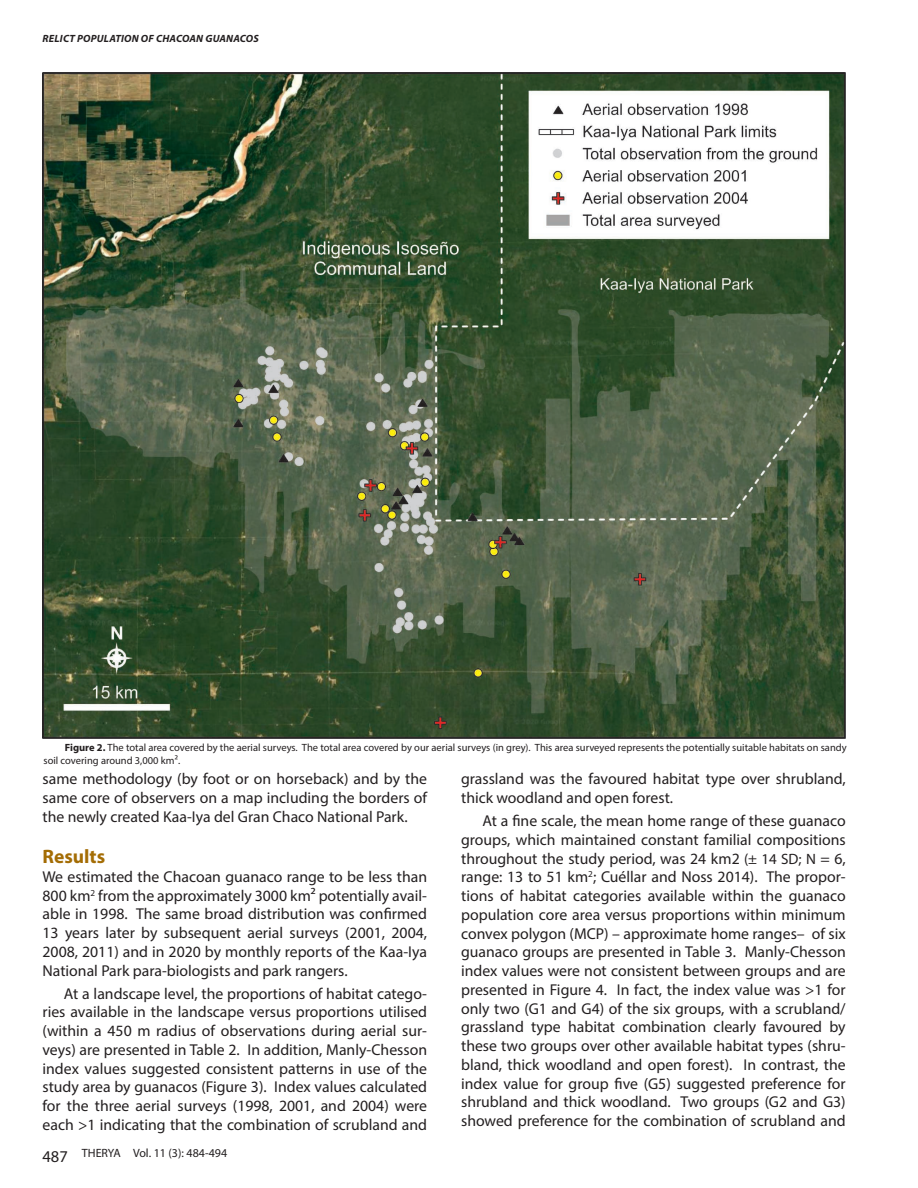
<style>
.page{position:relative;width:918px;height:1188px;background:#fff}
.page>*{position:absolute;margin:0;border:0;box-sizing:border-box;transform-origin:0 0}
.t1{font:700 19.5px "Myriad Pro";color:#a46d05}
.t2{font:15.75px/18.8px "Myriad Pro";color:#231f20;text-align:justify}
.t3{font:12px "Myriad Pro";color:#231f20}
.t4{font:10.5px/13.5px "Myriad Pro";color:#231f20}
.t5{font:italic 700 10.5px "Myriad Pro";letter-spacing:.02em;color:#231f20}
.s1{font-weight:700}
.s2{font-size:16.5px}
.s3{font-size:15px}
</style>
<div class="page">
<img style="left:43px;top:72px;width:803px;height:666px">
<p class="t5" style="left:43px;top:31px;width:218px">RELICT POPULATION OF CHACOAN GUANACOS</p>
<p class="t4" style="left:44px;top:740px;width:805px;text-indent:21px"><span class="s1">Figure 2.</span> The total area covered by the aerial surveys. The total area covered by our aerial surveys (in grey). This area surveyed represents the potentially suitable habitats on sandy soil covering around 3,000 km².</p>
<p class="t2" style="left:43px;top:769px;width:386px">same methodology (by foot or on horseback) and by the same core of observers on a map including the borders of the newly created Kaa-Iya del Gran Chaco National Park.</p>
<p class="t1" style="left:43px;top:844px;width:64px">Results</p>
<p class="t2" style="left:43px;top:867px;width:386px">We estimated the Chacoan guanaco range to be less than 800 km<sup>2</sup> from the approximately 3000 km² potentially avail&shy;able in 1998. The same broad distribution was confirmed 13 years later by subsequent aerial surveys (2001, 2004, 2008, 2011) and in 2020 by monthly reports of the Kaa-Iya National Park para-biologists and park rangers.</p>
<p class="t2" style="left:43px;top:984px;width:386px;text-indent:21px">At a landscape level, the proportions of habitat catego&shy;ries available in the landscape versus proportions utilised (within a 450 m radius of observations during aerial sur&shy;veys) are presented in Table 2. In addition, Manly-Chesson index values suggested consistent patterns in use of the study area by guanacos (Figure 3). Index values calculated for the three aerial surveys (1998, 2001, and 2004) were each &gt;1 indicating that the combination of scrubland and</p>
<p class="t3" style="left:43px;top:1146px;width:186px"><span class="s2">487</span> THERYA Vol. 11 (3): 484-494</p>
<p class="t2" style="left:461px;top:769px;width:386px">grassland was the favoured habitat type over shrubland, thick woodland and open forest.</p>
<p class="t2" style="left:461px;top:811px;width:386px;text-indent:21px">At a fine scale, the mean home range of these guanaco groups, which maintained constant familial compositions throughout the study period, was 24 km2 <span class="s3">(± 14 SD; N</span> = 6, range: 13 to 51 km<sup>2</sup>; Cuéllar and Noss 2014). The propor&shy;tions of habitat categories available within the guanaco population core area versus proportions within minimum convex polygon (MCP) – approximate home ranges– of six guanaco groups are presented in Table 3. Manly-Chesson index values were not consistent between groups and are presented in Figure 4. In fact, the index value was &gt;1 for only two (G1 and G4) of the six groups, with a scrubland/ grassland type habitat combination clearly favoured by these two groups over other available habitat types (shru&shy;bland, thick woodland and open forest). In contrast, the index value for group five (G5) suggested preference for shrubland and thick woodland. Two groups (G2 and G3) showed preference for the combination of scrubland and</p>
</div>
